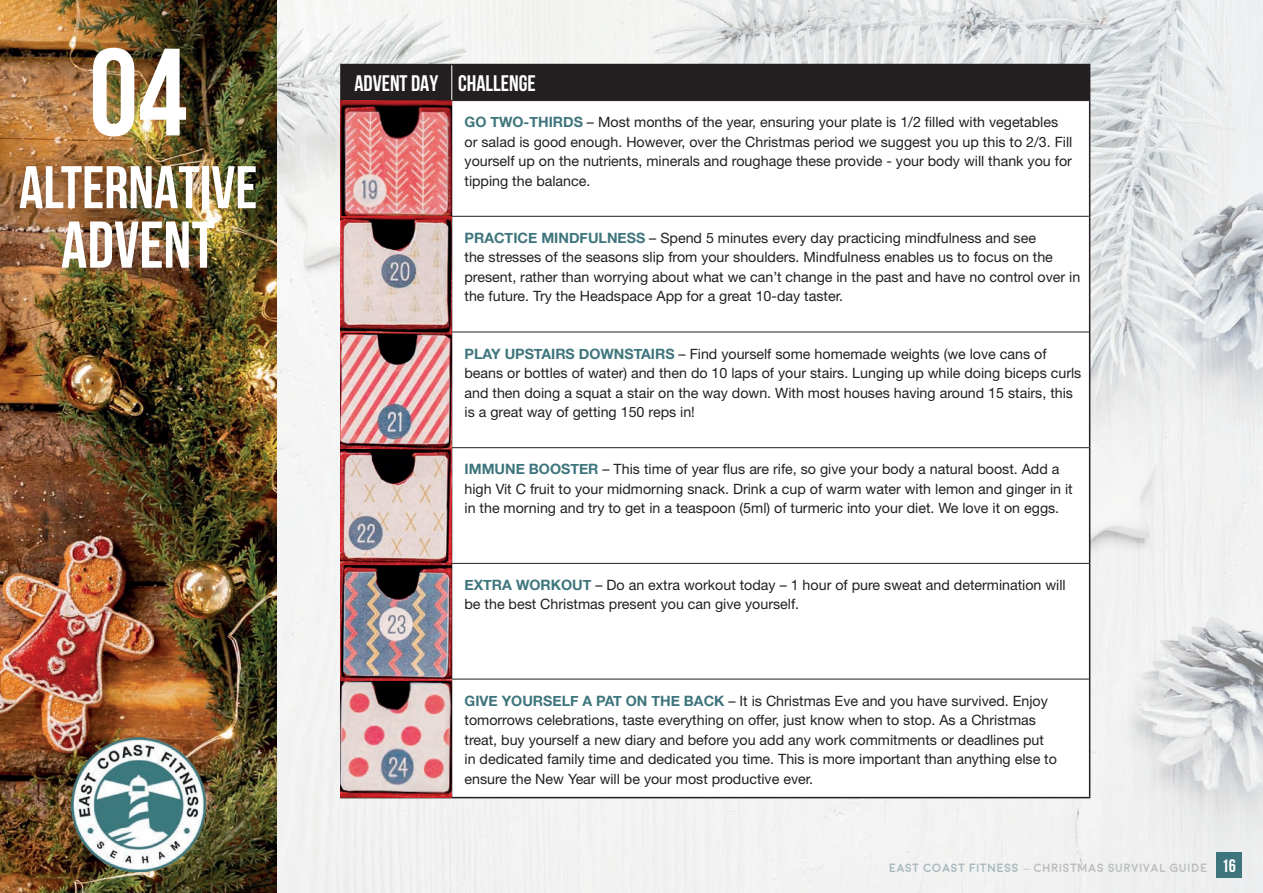
<style>
.page{position:relative;width:1263px;height:893px;background:#fff}
.page>*{position:absolute;margin:0;border:0;box-sizing:border-box;transform-origin:0 0}
.t1{font:700 123.9px "Bebas Neue";color:#fff}
.t2{font:66px "Bebas Neue";color:#fff}
.t3{font:700 60px "Bebas Neue";color:#fff}
.t4{font:700 22.5px "Bebas Neue";color:#fff}
.t5{font:14.25px/19.5px "Helvetica Neue";color:#231f20}
.t6{font:700 12px "Moon";letter-spacing:.05em;color:#bcbdc0}
.s1{font-weight:700;color:#3e757c}
.s2{color:#a8b9bd}
.s3{font-family:"Bebas Neue";font-size:18px;color:#fff}
</style>
<div class="page">
<img style="left:276px;top:0;width:987px;height:893px">
<img style="left:0;top:0;width:276px;height:893px">
<div style="left:1216px;top:852px;width:26px;height:26px;background:#3e757c"></div>
<img style="left:71px;top:737px;width:134px;height:135px">
<div style="left:342px;top:65px;width:747px;height:35px;background:#231f20"></div>
<svg style="left:452px;top:101px;width:637px;height:696px"></svg>
<hr style="left:452px;top:216px;width:637px;height:1px;background:#231f20">
<hr style="left:452px;top:332px;width:637px;height:1px;background:#231f20">
<hr style="left:452px;top:447px;width:637px;height:1px;background:#231f20">
<hr style="left:452px;top:563px;width:637px;height:1px;background:#231f20">
<hr style="left:452px;top:679px;width:637px;height:1px;background:#231f20">
<hr style="left:1089px;top:101px;width:1px;height:115px;background:#231f20">
<hr style="left:1089px;top:216px;width:1px;height:116px;background:#231f20">
<hr style="left:1089px;top:332px;width:1px;height:116px;background:#231f20">
<hr style="left:1089px;top:448px;width:1px;height:115px;background:#231f20">
<hr style="left:1089px;top:563px;width:1px;height:116px;background:#231f20">
<hr style="left:1089px;top:679px;width:1px;height:118px;background:#231f20">
<hr style="left:452px;top:797px;width:638px;height:1px;background:#231f20">
<hr style="left:340px;top:64px;width:112px;height:1px;background:#231f20">
<hr style="left:340px;top:65px;width:2px;height:36px;background:#231f20">
<hr style="left:452px;top:64px;width:638px;height:1px;background:#231f20">
<hr style="left:1089px;top:65px;width:1px;height:36px;background:#231f20">
<hr style="left:342px;top:100px;width:110px;height:1px;background:#231f20">
<hr style="left:452px;top:100px;width:637px;height:1px;background:#231f20">
<hr style="left:451px;top:65px;width:1px;height:35px;background:#fff">
<img style="left:340px;top:101px;width:112px;height:697px">
<h1 class="t1" style="left:89px;top:25px;width:100px">04</h1>
<h3 class="t3" style="left:19px;top:155px;width:240px">ALTERNATIVE</h3>
<h2 class="t2" style="left:61px;top:207px;width:156px">ADVENT</h2>
<h3 class="t4" style="left:354px;top:71px;width:183px">ADVENT DAY CHALLENGE</h3>
<p class="t5" style="left:464px;top:112px;width:609px"><span class="s1">GO TWO-THIRDS</span> – Most months of the year, ensuring your plate is 1/2 filled with vegetables or salad is good enough. However, over the Christmas period we suggest you up this to 2/3. Fill yourself up on the nutrients, minerals and roughage these provide - your body will thank you for tipping the balance.</p>
<p class="t5" style="left:464px;top:228px;width:617px"><span class="s1">PRACTICE MINDFULNESS</span> – Spend 5 minutes every day practicing mindfulness and see<br>the stresses of the seasons slip from your shoulders. Mindfulness enables us to focus on the present, rather than worrying about what we can’t change in the past and have no control over in the future. Try the Headspace App for a great 10-day taster.</p>
<p class="t5" style="left:464px;top:344px;width:618px"><span class="s1">PLAY UPSTAIRS DOWNSTAIRS</span> – Find yourself some homemade weights (we love cans of beans or bottles of water) and then do 10 laps of your stairs. Lunging up while doing biceps curls and then doing a squat a stair on the way down. With most houses having around 15 stairs, this is a great way of getting 150 reps in!</p>
<p class="t5" style="left:464px;top:459px;width:610px"><span class="s1">IMMUNE BOOSTER</span> – This time of year flus are rife, so give your body a natural boost. Add a high Vit C fruit to your midmorning snack. Drink a cup of warm water with lemon and ginger in it in the morning and try to get in a teaspoon (5ml) of turmeric into your diet. We love it on eggs.</p>
<p class="t5" style="left:464px;top:575px;width:603px"><span class="s1">EXTRA WORKOUT</span> – Do an extra workout today – 1 hour of pure sweat and determination will be the best Christmas present you can give yourself.</p>
<p class="t5" style="left:464px;top:691px;width:594px"><span class="s1">GIVE YOURSELF A PAT ON THE BACK</span> – It is Christmas Eve and you have survived. Enjoy tomorrows celebrations, taste everything on offer, just know when to stop. As a Christmas treat, buy yourself a new diary and before you add any work commitments or deadlines put in dedicated family time and dedicated you time. This is more important than anything else to ensure the New Year will be your most productive ever.</p>
<p class="t6" style="left:889px;top:862px;width:348px"><span class="s2">EAST COAST FITNESS</span> – CHRISTMAS SURVIVAL GUIDE <span class="s3">16</span></p>
</div>
